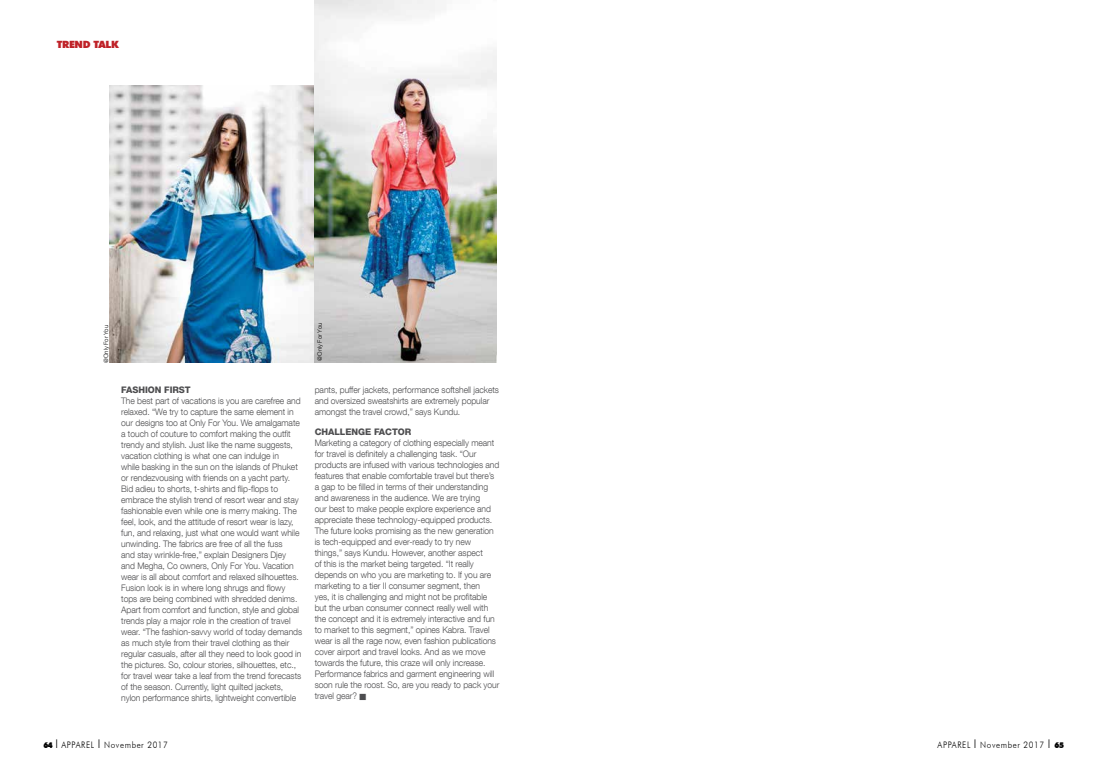
<style>
.page{position:relative;width:1106px;height:774px;background:#fff}
.page>*{position:absolute;margin:0;border:0;box-sizing:border-box;transform-origin:0 0}
.t1{font:900 10px "Futura BT";letter-spacing:-.03em;color:#bf2228}
.t2{font:300 9px/11px "Helvetica Neue LT Com";letter-spacing:-.005em;color:#4d4d4f;scale:.95 1}
.t3{font:300 9px "Futura BT";letter-spacing:.075em;color:#000;scale:.9 1}
.t4{font:800 9px "Helvetica Neue LT Com";letter-spacing:-.005em;color:#4d4d4f}
.t5{font:300 6px "Helvetica Neue LT Com";color:#000}
.s1{font-weight:900;font-size:8px}
.s2{font-size:12px}
</style>
<div class="page">
<img style="left:109px;top:85px;width:206px;height:278px">
<img style="left:315px;top:0;width:181px;height:363px">
<p class="t1" style="left:57px;top:39px;width:64px">TREND TALK</p>
<p class="t5" style="left:102px;top:363px;width:39px;rotate:-90deg">@Only For You</p>
<p class="t5" style="left:316px;top:361px;width:39px;rotate:-90deg">@Only For You</p>
<p class="t4" style="left:121px;top:385px;width:71px">FASHION FIRST</p>
<p class="t2" style="left:121px;top:395px;width:192px">The best part of vacations is you are carefree and relaxed. “We try to capture the same element in our designs too at Only For You. We amalgamate a touch of couture to comfort making the outfit trendy and stylish. Just like the name suggests, vacation clothing is what one can indulge in<br>while basking in the sun on the islands of Phuket or rendezvousing with friends on a yacht party.<br>Bid adieu to shorts, t-shirts and flip-flops to embrace the stylish trend of resort wear and stay fashionable even while one is merry making. The feel, look, and the attitude of resort wear is lazy, fun, and relaxing, just what one would want while unwinding. The fabrics are free of all the fuss<br>and stay wrinkle-free,” explain Designers Djey<br>and Megha, Co owners, Only For You. Vacation wear is all about comfort and relaxed silhouettes.<br>Fusion look is in where long shrugs and flowy tops are being combined with shredded denims.<br>Apart from comfort and function, style and global trends play a major role in the creation of travel wear. “The fashion-savvy world of today demands as much style from their travel clothing as their regular casuals, after all they need to look good in the pictures. So, colour stories, silhouettes, etc., for travel wear take a leaf from the trend forecasts of the season. Currently, light quilted jackets, nylon performance shirts, lightweight convertible</p>
<p class="t2" style="left:315px;top:384px;width:195px">pants, puffer jackets, performance softshell jackets and oversized sweatshirts are extremely popular amongst the travel crowd,” says Kundu.</p>
<p class="t4" style="left:315px;top:426px;width:98px">CHALLENGE FACTOR</p>
<p class="t2" style="left:315px;top:437px;width:196px">Marketing a category of clothing especially meant for travel is definitely a challenging task. “Our products are infused with various technologies and features that enable comfortable travel but there’s a gap to be filled in terms of their understanding and awareness in the audience. We are trying<br>our best to make people explore experience and appreciate these technology-equipped products.<br>The future looks promising as the new generation is tech-equipped and ever-ready to try new things,” says Kundu. However, another aspect<br>of this is the market being targeted. “It really depends on who you are marketing to. If you are marketing to a tier II consumer segment, then<br>yes, it is challenging and might not be profitable but the urban consumer connect really well with the concept and it is extremely interactive and fun to market to this segment,” opines Kabra. Travel wear is all the rage now, even fashion publications cover airport and travel looks. And as we move towards the future, this craze will only increase.<br>Performance fabrics and garment engineering will soon rule the roost. So, are you ready to pack your travel gear? ■</p>
<p class="t3" style="left:43px;top:739px;width:140px"><span class="s1">64</span> <span class="s2">I</span> APPAREL <span class="s2">I</span> November 2017</p>
<p class="t3" style="left:937px;top:739px;width:142px">APPAREL <span class="s2">I</span> November 2017 <span class="s2">I</span> <span class="s1">65</span></p>
</div>
